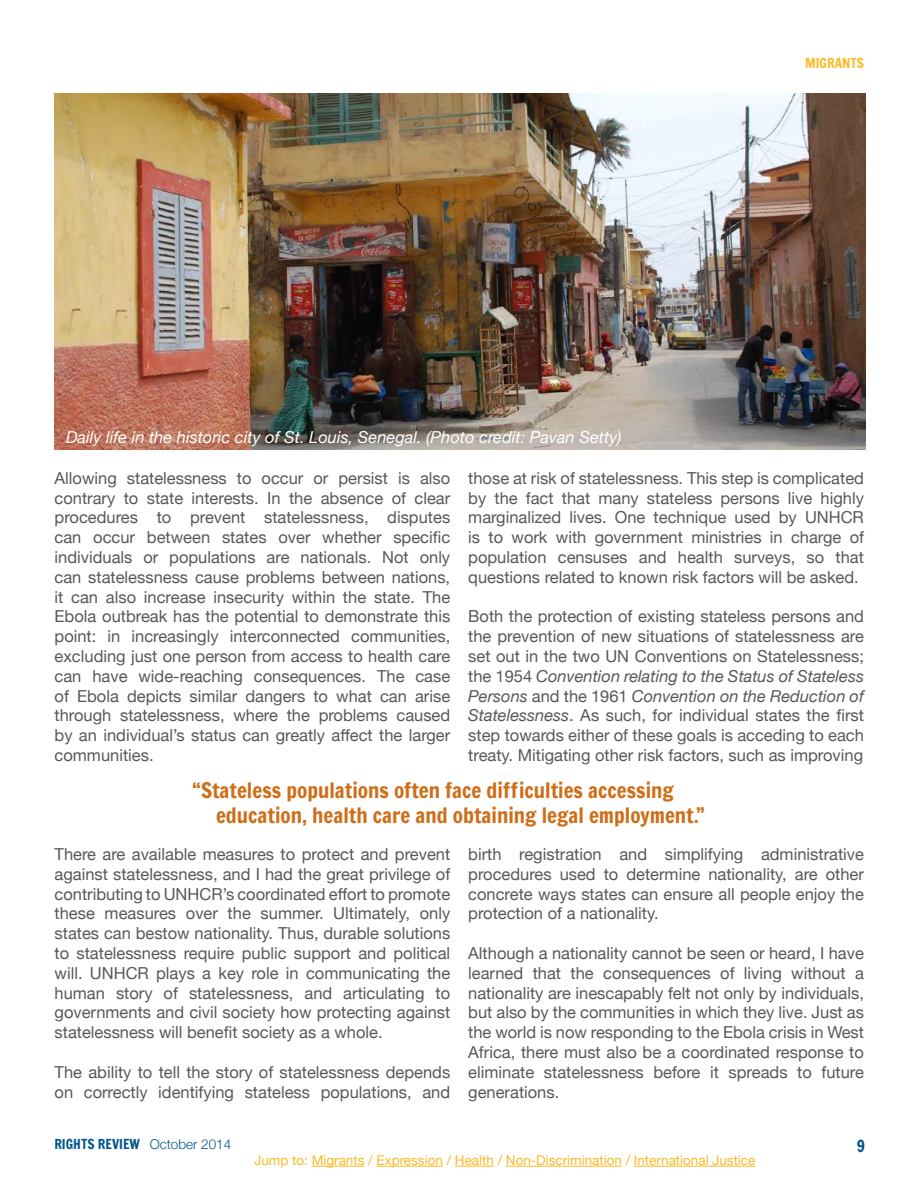
<style>
.page{position:relative;width:918px;height:1188px;background:#fff}
.page>*{position:absolute;margin:0;border:0;box-sizing:border-box;transform-origin:0 0}
.t1{font:21px/25.2px "Francois One";color:#ce6e18}
.t2{font:16.5px/19.8px "Helvetica Neue";color:#57585a;text-align:justify}
.t3{font:italic 16.5px "Helvetica Neue";color:#fff}
.t4{font:16.5px "Francois One";color:#00568d}
.t5{font:13.5px "Helvetica Neue";color:#fdb927}
.t6{font:13.5px "Francois One";color:#00568d}
.t7{font:13.5px "Francois One";color:#fdb927}
.s1{font-style:italic}
.s2{font-family:"Helvetica Neue";font-weight:300}
</style>
<div class="page">
<img style="left:55px;top:93px;width:810px;height:357px">
<hr style="left:312px;top:1166px;width:52px;height:1px;background:#fdb927">
<hr style="left:376px;top:1166px;width:67px;height:1px;background:#fdb927">
<hr style="left:455px;top:1166px;width:39px;height:1px;background:#fdb927">
<hr style="left:506px;top:1166px;width:116px;height:1px;background:#fdb927">
<hr style="left:634px;top:1166px;width:121px;height:1px;background:#fdb927">
<p class="t3" style="left:66px;top:425px;width:557px">Daily life in the historic city of St. Louis, Senegal. (Photo credit: Pavan Setty)</p>
<p class="t7" style="left:805px;top:54px;width:60px">MIGRANTS</p>
<p class="t2" style="left:55px;top:469px;width:397px">Allowing statelessness to occur or persist is also contrary to state interests. In the absence of clear procedures to prevent statelessness, disputes can occur between states over whether specific individuals or populations are nationals. Not only can statelessness cause problems between nations, it can also increase insecurity within the state. The Ebola outbreak has the potential to demonstrate this point: in increasingly interconnected communities, excluding just one person from access to health care can have wide-reaching consequences. The case of Ebola depicts similar dangers to what can arise through statelessness, where the problems caused by an individual’s status can greatly affect the larger communities.</p>
<p class="t2" style="left:468px;top:469px;width:397px">those at risk of statelessness. This step is complicated by the fact that many stateless persons live highly marginalized lives. One technique used by UNHCR is to work with government ministries in charge of population censuses and health surveys, so that questions related to known risk factors will be asked.</p>
<p class="t2" style="left:468px;top:607px;width:397px">Both the protection of existing stateless persons and the prevention of new situations of statelessness are set out in the two UN Conventions on Statelessness; the 1954 <span class="s1">Convention relating to the Status of Stateless Persons</span> and the 1961 <span class="s1">Convention on the Reduction of Statelessness</span>. As such, for individual states the first step towards either of these goals is acceding to each treaty. Mitigating other risk factors, such as improving</p>
<p class="t1" style="left:216px;top:777px;width:490px;text-indent:-24px">“Stateless populations often face difficulties accessing education, health care and obtaining legal employment.”</p>
<p class="t2" style="left:55px;top:845px;width:397px">There are available measures to protect and prevent against statelessness, and I had the great privilege of contributing to UNHCR’s coordinated effort to promote these measures over the summer. Ultimately, only states can bestow nationality. Thus, durable solutions to statelessness require public support and political will. UNHCR plays a key role in communicating the human story of statelessness, and articulating to governments and civil society how protecting against statelessness will benefit society as a whole.</p>
<p class="t2" style="left:55px;top:1063px;width:397px">The ability to tell the story of statelessness depends on correctly identifying stateless populations, and</p>
<p class="t2" style="left:468px;top:845px;width:397px">birth registration and simplifying administrative procedures used to determine nationality, are other concrete ways states can ensure all people enjoy the protection of a nationality.</p>
<p class="t2" style="left:468px;top:944px;width:397px">Although a nationality cannot be seen or heard, I have learned that the consequences of living without a nationality are inescapably felt not only by individuals, but also by the communities in which they live. Just as the world is now responding to the Ebola crisis in West Africa, there must also be a coordinated response to eliminate statelessness before it spreads to future generations.</p>
<p class="t6" style="left:54px;top:1134px;width:178px">RIGHTS REVIEW <span class="s2">October 2014</span></p>
<p class="t4" style="left:857px;top:1134px;width:10px">9</p>
<p class="t5" style="left:254px;top:1150px;width:503px">Jump to: Migrants / Expression / Health / Non-Discrimination / International Justice</p>
</div>
